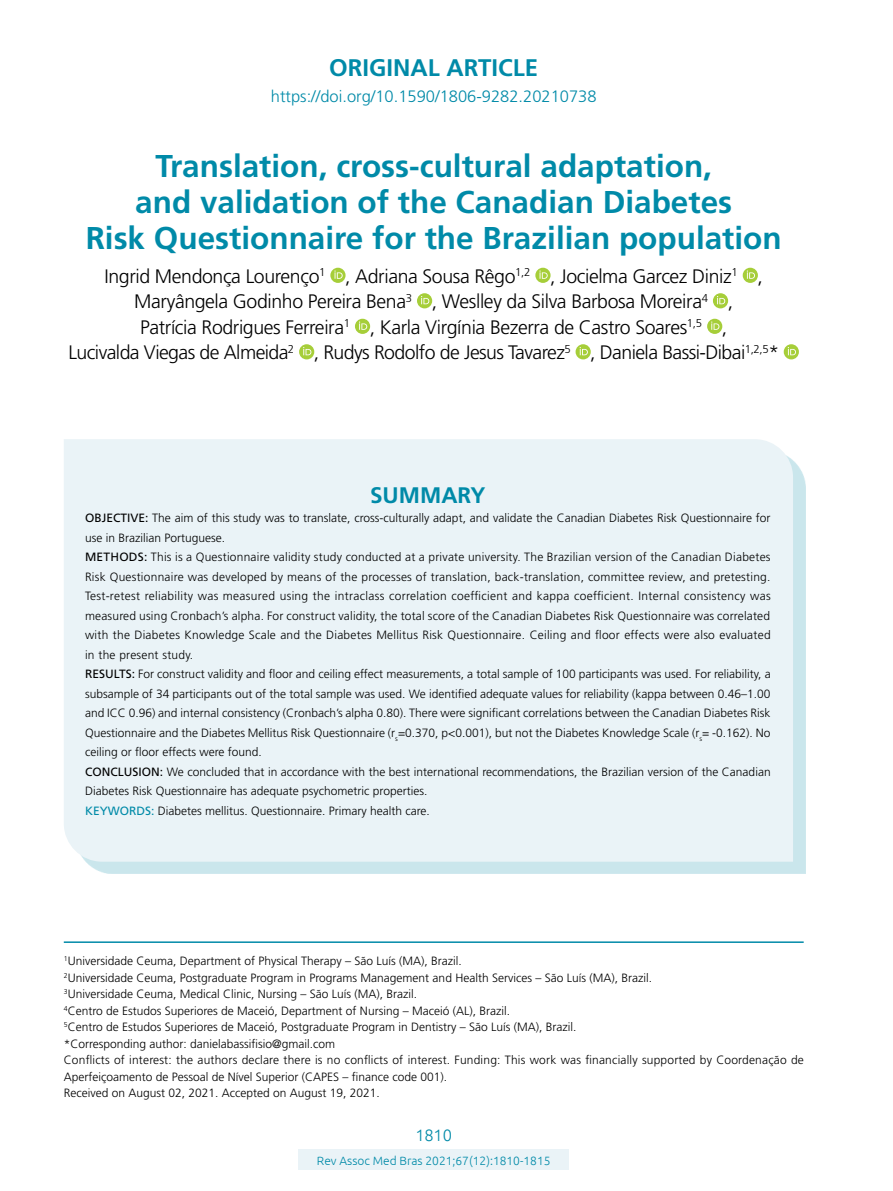
<style>
.page{position:relative;width:893px;height:1191px;background:#fff}
.page>*{position:absolute;margin:0;border:0;box-sizing:border-box;transform-origin:0 0}
.t1{font:700 31.5px/36px "Frutiger LT Std";color:#008aa8;text-align:center}
.t2{font:700 24px "Frutiger LT Std";color:#008aa8}
.t3{font:700 22.5px "Frutiger LT Std";color:#008aa8}
.t4{font:300 19.5px "Frutiger LT Std";letter-spacing:-.02em;color:#000}
.t5{font:300 16.5px "Frutiger LT Std";color:#008aa8}
.t6{font:300 16.5px "Ubuntu";color:#008aa8}
.t7{font:300 12px/19.5px "Frutiger LT Std";color:#000}
.t8{font:300 12px "Ubuntu";color:#008aa8}
.s1{font-weight:400}
.s2{font-weight:400;color:#008aa8}
</style>
<div class="page">
<div style="left:299px;top:1149px;width:270px;height:21px;background:#eaf3f7"></div>
<div style="left:76px;top:451px;width:729px;height:423px;background:#008aa8;opacity:.21"></div>
<div style="left:64px;top:439px;width:729px;height:422px;background:#eaf3f7"></div>
<svg style="left:330px;top:268px;width:16px;height:15px"></svg>
<svg style="left:334px;top:270px;width:9px;height:9px"></svg>
<svg style="left:535px;top:268px;width:16px;height:15px"></svg>
<svg style="left:539px;top:270px;width:9px;height:9px"></svg>
<svg style="left:743px;top:268px;width:15px;height:15px"></svg>
<svg style="left:747px;top:270px;width:8px;height:9px"></svg>
<div style="left:417px;top:293px;width:15px;height:15px;background:#a6ce39;border-radius:50%"></div>
<svg style="left:421px;top:296px;width:8px;height:8px"></svg>
<div style="left:713px;top:293px;width:15px;height:15px;background:#a6ce39;border-radius:50%"></div>
<svg style="left:717px;top:296px;width:8px;height:8px"></svg>
<div style="left:355px;top:319px;width:15px;height:15px;background:#a6ce39;border-radius:50%"></div>
<svg style="left:359px;top:321px;width:8px;height:9px"></svg>
<div style="left:707px;top:319px;width:15px;height:15px;background:#a6ce39;border-radius:50%"></div>
<svg style="left:711px;top:321px;width:8px;height:9px"></svg>
<svg style="left:299px;top:344px;width:15px;height:15px"></svg>
<svg style="left:303px;top:347px;width:8px;height:8px"></svg>
<svg style="left:576px;top:344px;width:15px;height:15px"></svg>
<svg style="left:580px;top:347px;width:8px;height:8px"></svg>
<svg style="left:784px;top:344px;width:15px;height:15px"></svg>
<svg style="left:788px;top:347px;width:8px;height:8px"></svg>
<hr style="left:64px;top:941px;width:740px;height:2px;background:#008aa8">
<h2 class="t2" style="left:329px;top:54px;width:210px">ORIGINAL ARTICLE</h2>
<h3 class="t5" style="left:271px;top:87px;width:327px">https://doi.org/10.1590/1806-9282.20210738</h3>
<h1 class="t1" style="left:86px;top:148px;width:698px">Translation, cross-cultural adaptation,<br>and validation of the Canadian Diabetes<br>Risk Questionnaire for the Brazilian population</h1>
<h3 class="t4" style="left:105px;top:265px;width:660px">Ingrid Mendonça Lourenço<sup>1</sup> , Adriana Sousa Rêgo<sup>1,2</sup> , Jocielma Garcez Diniz<sup>1</sup> ,</h3>
<h3 class="t4" style="left:134px;top:291px;width:600px">Maryângela Godinho Pereira Bena<sup>3</sup> , Weslley da Silva Barbosa Moreira<sup>4</sup> ,</h3>
<h3 class="t4" style="left:140px;top:316px;width:589px">Patrícia Rodrigues Ferreira<sup>1</sup> , Karla Virgínia Bezerra de Castro Soares<sup>1,5</sup> ,</h3>
<h3 class="t4" style="left:69px;top:342px;width:712px">Lucivalda Viegas de Almeida<sup>2</sup> , Rudys Rodolfo de Jesus Tavarez<sup>5</sup> , Daniela Bassi-Dibai<sup>1,2,5</sup>*</h3>
<h3 class="t3" style="left:370px;top:482px;width:117px">SUMMARY</h3>
<p class="t7" style="left:85px;top:508px;width:687px"><span class="s1">OBJECTIVE:</span> The aim of this study was to translate, cross-culturally adapt, and validate the Canadian Diabetes Risk Questionnaire for use in Brazilian Portuguese.<br><span class="s1">METHODS:</span> This is a Questionnaire validity study conducted at a private university. The Brazilian version of the Canadian Diabetes Risk Questionnaire was developed by means of the processes of translation, back-translation, committee review, and pretesting.<br>Test-retest reliability was measured using the intraclass correlation coefficient and kappa coefficient. Internal consistency was measured using Cronbach’s alpha. For construct validity, the total score of the Canadian Diabetes Risk Questionnaire was correlated with the Diabetes Knowledge Scale and the Diabetes Mellitus Risk Questionnaire. Ceiling and floor effects were also evaluated in the present study.<br><span class="s1">RESULTS:</span> For construct validity and floor and ceiling effect measurements, a total sample of 100 participants was used. For reliability, a subsample of 34 participants out of the total sample was used. We identified adequate values for reliability (kappa between 0.46–1.00 and ICC 0.96) and internal consistency (Cronbach’s alpha 0.80). There were significant correlations between the Canadian Diabetes Risk Questionnaire and the Diabetes Mellitus Risk Questionnaire (r<sub>s</sub>=0.370, p&lt;0.001), but not the Diabetes Knowledge Scale (r<sub>s</sub>= -0.162). No ceiling or floor effects were found.<br><span class="s1">CONCLUSION:</span> We concluded that in accordance with the best international recommendations, the Brazilian version of the Canadian Diabetes Risk Questionnaire has adequate psychometric properties.<br><span class="s2">KEYWORDS:</span> Diabetes mellitus. Questionnaire. Primary health care.</p>
<p class="t7" style="left:64px;top:953px;width:742px;line-height:16.5px"><sup>1</sup>Universidade Ceuma, Department of Physical Therapy – São Luís (MA), Brazil.<br><sup>2</sup>Universidade Ceuma, Postgraduate Program in Programs Management and Health Services – São Luís (MA), Brazil.<br><sup>3</sup>Universidade Ceuma, Medical Clinic, Nursing – São Luís (MA), Brazil.<br><sup>4</sup>Centro de Estudos Superiores de Maceió, Department of Nursing – Maceió (AL), Brazil.<br><sup>5</sup>Centro de Estudos Superiores de Maceió, Postgraduate Program in Dentistry – São Luís (MA), Brazil.<br>*Corresponding author: danielabassifisio@gmail.com<br>Conflicts of interest: the authors declare there is no conflicts of interest. Funding: This work was financially supported by Coordenação de Aperfeiçoamento de Pessoal de Nível Superior (CAPES – finance code 001).<br>Received on August 02, 2021. Accepted on August 19, 2021.</p>
<h3 class="t6" style="left:415px;top:1125px;width:38px">1810</h3>
<p class="t8" style="left:317px;top:1153px;width:235px">Rev Assoc Med Bras 2021;67(12):1810-1815</p>
</div>
